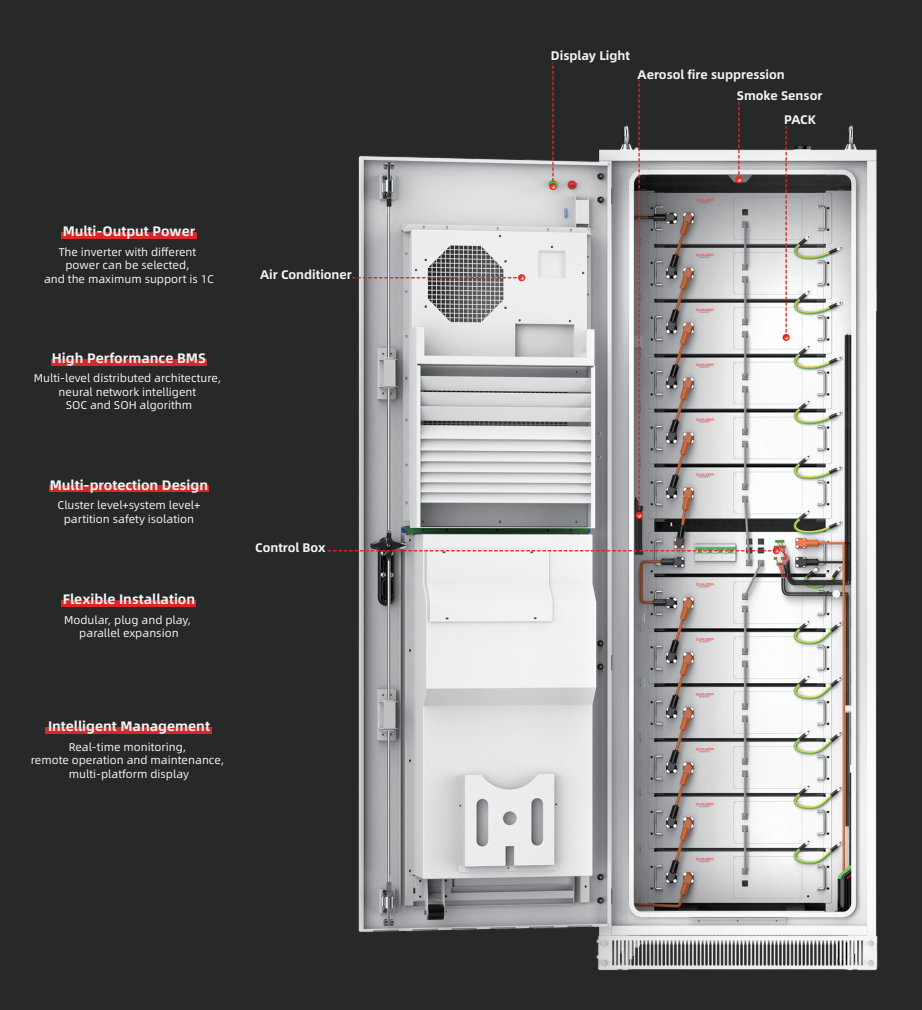
<style>
.page{position:relative;width:922px;height:1010px;background:#fff}
.page>*{position:absolute;margin:0;border:0;box-sizing:border-box;transform-origin:0 0}
.t1{font:13.75px "Alibaba Pu Hui Ti B";color:#f2f3f4}
.t2{font:12.5px "Alibaba Pu Hui Ti B";color:#f2f3f4}
.t3{font:11.25px/13.5px "Alibaba Pu Hui Ti R";color:#f2f3f4;text-align:center}
</style>
<div class="page">
<div style="left:0;top:0;width:921px;height:1010px;background:#272828"></div>
<div style="left:61px;top:232px;width:135px;height:7px;background:#d92628"></div>
<div style="left:51px;top:360px;width:156px;height:6px;background:#d92628"></div>
<div style="left:49px;top:486px;width:160px;height:6px;background:#d92628"></div>
<div style="left:62px;top:601px;width:134px;height:6px;background:#d92628"></div>
<div style="left:46px;top:727px;width:166px;height:6px;background:#d92628"></div>
<img style="left:358px;top:125px;width:520px;height:846px">
<svg style="left:352px;top:274px;width:173px;height:7px"></svg>
<svg style="left:327px;top:547px;width:452px;height:7px;background:#b29f9b"></svg>
<svg style="left:782px;top:127px;width:7px;height:214px"></svg>
<svg style="left:735px;top:102px;width:7px;height:81px"></svg>
<svg style="left:549px;top:63px;width:7px;height:127px"></svg>
<svg style="left:635px;top:81px;width:7px;height:438px;background:#745c5e"></svg>
<p class="t1" style="left:63px;top:220px;width:134px">Multi-Output Power</p>
<p class="t3" style="left:44px;top:244px;width:171px">The inverter with different power can be selected,<br>and the maximum support is 1C</p>
<p class="t1" style="left:52px;top:347px;width:156px">High Performance BMS</p>
<p class="t3" style="left:34px;top:371px;width:189px">Multi-level distributed architecture, neural network intelligent<br>SOC and SOH algorithm</p>
<p class="t1" style="left:50px;top:474px;width:160px">Multi-protection Design</p>
<p class="t3" style="left:58px;top:498px;width:144px">Cluster level+system level+ partition safety isolation</p>
<p class="t1" style="left:63px;top:588px;width:134px">Flexible Installation</p>
<p class="t3" style="left:64px;top:612px;width:128px">Modular, plug and play, parallel expansion</p>
<p class="t1" style="left:48px;top:715px;width:163px">Intelligent Management</p>
<p class="t3" style="left:31px;top:739px;width:195px">Real-time monitoring,<br>remote operation and maintenance, multi-platform display</p>
<p class="t2" style="left:260px;top:264px;width:93px">Air Conditioner</p>
<p class="t2" style="left:255px;top:537px;width:72px">Control Box</p>
<p class="t2" style="left:550px;top:45px;width:81px">Display Light</p>
<p class="t2" style="left:637px;top:64px;width:149px">Aerosol fire suppression</p>
<p class="t2" style="left:736px;top:86px;width:87px">Smoke Sensor</p>
<p class="t2" style="left:784px;top:110px;width:33px">PACK</p>
</div>
